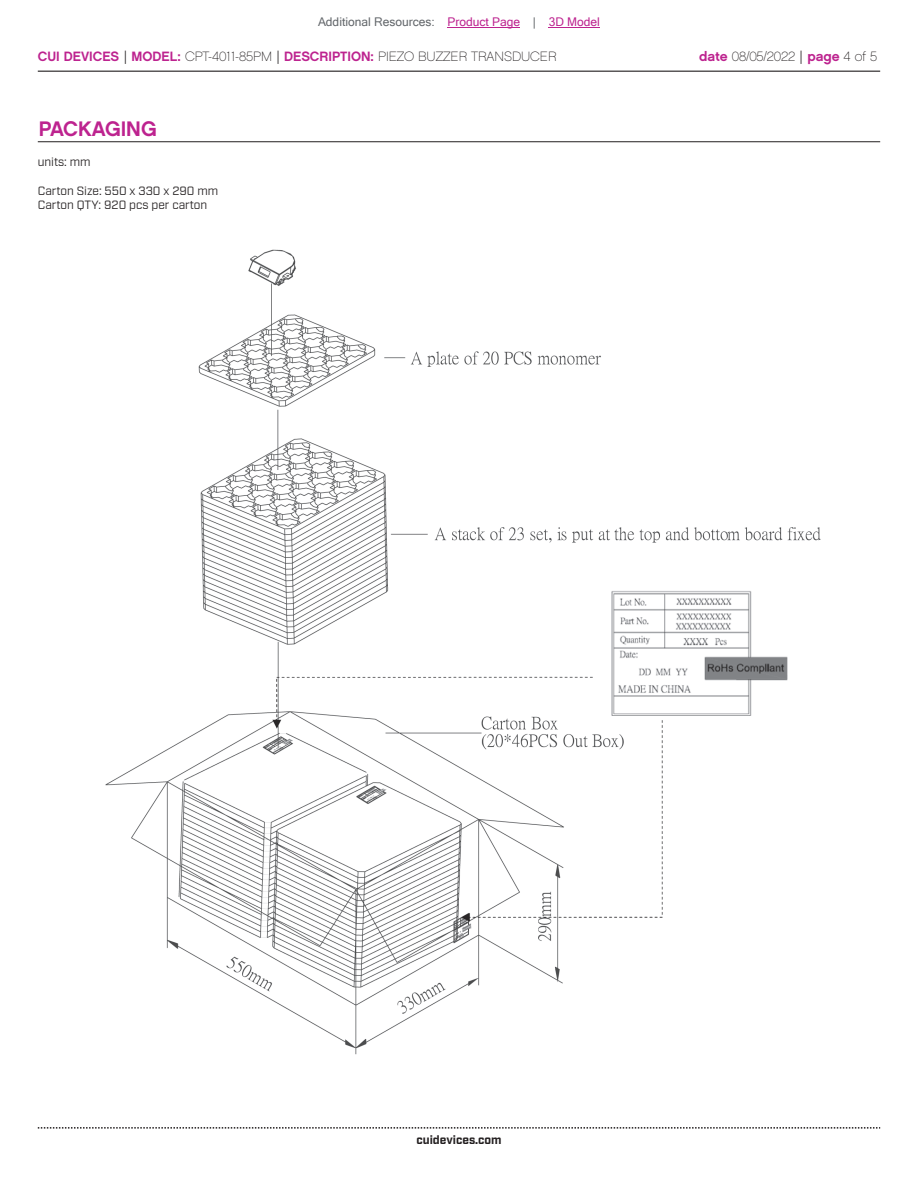
<style>
.page{position:relative;width:918px;height:1188px;background:#fff}
.page>*{position:absolute;margin:0;border:0;box-sizing:border-box;transform-origin:0 0}
.t1{font:21px "Chalet New York Nineteen Sixty";color:#bd238f}
.t2{font:13.5px "Chalet Paris Nineteen Sixty";color:#231f20}
.t3{font:12px/14.4px "Industry";color:#231f20}
.t4{font:12px "Microsoft Sans Serif";color:#63676b}
.t5{font:700 12px "Industry";color:#231f20}
.s1{color:#bd238f}
.s2{font-family:"Chalet New York Nineteen Sixty";color:#bd238f}
.s3{font-family:"Industry"}
</style>
<div class="page">
<hr style="left:38px;top:71px;width:842px;height:1px;background:#231f20">
<svg style="left:38px;top:1127px;width:842px;height:2px"></svg>
<hr style="left:38px;top:141px;width:842px;height:1px;background:#231f20">
<img style="left:105px;top:249px;width:716px;height:806px">
<hr style="left:448px;top:27px;width:72px;height:1px;background:#bd238f">
<hr style="left:549px;top:27px;width:51px;height:1px;background:#bd238f">
<p class="t4" style="left:318px;top:15px;width:283px">Additional Resources: <span class="s1">Product Page</span> | <span class="s1">3D Model</span></p>
<p class="t2" style="left:38px;top:48px;width:520px"><span class="s2">CUI DEVICES</span> <span class="s3">|</span> <span class="s2">MODEL:</span> CPT-4011-85PM <span class="s3">|</span> <span class="s2">DESCRIPTION:</span> PIEZO BUZZER TRANSDUCER</p>
<p class="t2" style="left:699px;top:48px;width:179px"><span class="s2">date</span> 08/05/2022 <span class="s3">|</span> <span class="s2">page</span> 4 of 5</p>
<h1 class="t1" style="left:39px;top:115px;width:119px">PACKAGING</h1>
<p class="t3" style="left:38px;top:155px;width:54px">units: mm</p>
<p class="t3" style="left:38px;top:184px;width:182px">Carton Size: 550 x 330 x 290 mm<br>Carton QTY: 920 pcs per carton</p>
<p class="t5" style="left:416px;top:1132px;width:87px">cuidevices.com</p>
</div>
